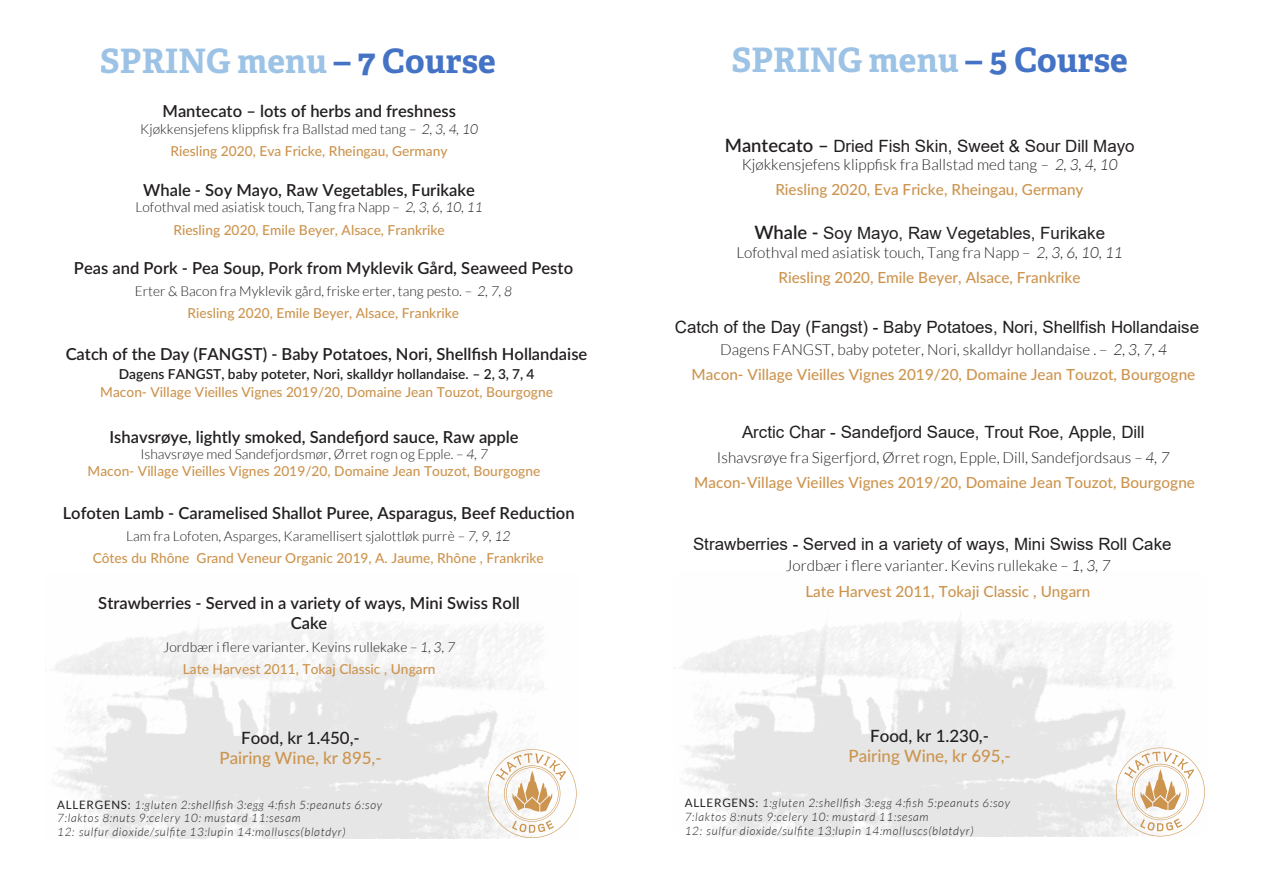
<style>
.page{position:relative;width:1263px;height:893px;background:#fff}
.page>*{position:absolute;margin:0;border:0;box-sizing:border-box;transform-origin:0 0}
.t1{font:700 33.75px "Adelle";color:#9cc2e5}
.t2{font:700 33.6px "Adelle";color:#9cc2e5}
.t3{font:16.95px "Arial";color:#231f20}
.t4{font:500 16.95px/20.2px "Lato";letter-spacing:-.005em;color:#cc944e;text-align:center}
.t5{font:600 16.5px/20px "Lato";color:#231f20;text-align:center}
.t6{font:500 15.3px/24.9px "Lato";color:#cc944e;text-align:center}
.t7{font:300 15.3px/25px "Lato";color:#231f20;text-align:center}
.t8{font:500 13.8px/22.5px "Lato";color:#cc944e;text-align:center}
.t9{font:300 13.8px/22.4px "Lato";color:#231f20;text-align:center}
.t10{font:italic 300 11.55px/13.8px "Lato";letter-spacing:.06em;color:#231f20}
.s1{color:#4472c4}
.s2{font-style:italic}
.s3{font-weight:500;color:#cc944e}
.s4{font-weight:300;color:#231f20}
.s5{font-weight:300;font-style:italic;color:#231f20}
.s6{font-weight:600;color:#231f20}
.s7{color:#231f20}
.s8{font-weight:400;font-style:normal}
.s9{font-family:"Lato";font-weight:600;font-size:18.45px}
</style>
<div class="page">
<img style="left:54px;top:618px;width:490px;height:220px">
<svg style="left:488px;top:749px;width:89px;height:89px"></svg>
<img style="left:673px;top:616px;width:499px;height:220px">
<svg style="left:1116px;top:748px;width:89px;height:88px"></svg>
<p class="t2" style="left:100px;top:39px;width:397px">SPRING menu <span class="s1">– 7 Course</span></p>
<p class="t5" style="left:162px;top:100px;width:295px">Mantecato – lots of herbs and freshness</p>
<p class="t9" style="left:140px;top:118px;width:339px">Kjøkkensjefens klippfisk fra Ballstad med tang – <span class="s2">2, 3, 4, 10<br></span><span class="s3">Riesling 2020, Eva Fricke, Rheingau, Germany</span></p>
<p class="t5" style="left:143px;top:179px;width:333px">Whale - Soy Mayo, Raw Vegetables, Furikake</p>
<p class="t8" style="left:135px;top:196px;width:349px"><span class="s4">Lofothval med asiatisk touch, Tang fra Napp –</span> <span class="s5">2, 3, 6, 10, 11<br></span>Riesling 2020, Emile Beyer, Alsace, Frankrike</p>
<p class="t5" style="left:74px;top:257px;width:501px">Peas and Pork - Pea Soup, Pork from Myklevik Gård, Seaweed Pesto</p>
<p class="t9" style="left:135px;top:280px;width:379px">Erter &amp; Bacon fra Myklevik gård, friske erter, tang pesto. – <span class="s2">2, 7, 8<br></span><span class="s3">Riesling 2020, Emile Beyer, Alsace, Frankrike</span></p>
<p class="t5" style="left:66px;top:344px;width:523px">Catch of the Day (FANGST) - Baby Potatoes, Nori, Shellfish Hollandaise</p>
<p class="t8" style="left:100px;top:365px;width:454px;line-height:17.9px"><span class="s6">Dagens FANGST, baby poteter, Nori, skalldyr hollandaise. – 2, 3, 7, 4<br></span>Macon- Village Vieilles Vignes 2019/20, Domaine Jean Touzot, Bourgogne</p>
<p class="t5" style="left:109px;top:426px;width:411px">Ishavsrøye, lightly smoked, Sandefjord sauce, Raw apple</p>
<p class="t8" style="left:88px;top:445px;width:454px;line-height:16.8px"><span class="s4">Ishavsrøye med Sandefjordsmør, Ørret rogn og Epple. –</span> <span class="s5">4, 7<br></span>Macon- Village Vieilles Vignes 2019/20, Domaine Jean Touzot, Bourgogne</p>
<p class="t5" style="left:63px;top:502px;width:513px">Lofoten Lamb - Caramelised Shallot Puree, Asparagus, Beef Reduction</p>
<p class="t8" style="left:93px;top:524px;width:452px"><span class="s4">Lam fra Lofoten, Asparges, Karamellisert sjalottløk purrè –</span> <span class="s5">7, 9, 12<br></span>Côtes du Rhône Grand Veneur Organic 2019, A. Jaume, Rhône , Frankrike</p>
<p class="t5" style="left:98px;top:593px;width:423px">Strawberries - Served in a variety of ways, Mini Swiss Roll<br>Cake</p>
<p class="t9" style="left:163px;top:635px;width:293px">Jordbær i flere varianter. Kevins rullekake – <span class="s2">1, 3, 7<br></span><span class="s3">Late Harvest 2011, Tokaj Classic , Ungarn</span></p>
<p class="t4" style="left:219px;top:727px;width:164px"><span class="s7">Food, kr 1.450,-<br></span>Pairing Wine, kr 895,-</p>
<p class="t10" style="left:57px;top:798px;width:326px"><span class="s8">ALLERGENS:</span> 1:gluten 2:shellfish 3:egg 4:fish 5:peanuts 6:soy<br>7:laktos 8:nuts 9:celery 10: mustard 11:sesam<br>12: sulfur dioxide/sulfite 13:lupin 14:molluscs(bløtdyr)</p>
<p class="t1" style="left:731px;top:38px;width:398px">SPRING menu <span class="s1">– 5 Course</span></p>
<p class="t3" style="left:725px;top:134px;width:411px"><span class="s9">Mantecato –</span> Dried Fish Skin, Sweet &amp; Sour Dill Mayo</p>
<p class="t7" style="left:742px;top:152px;width:377px">Kjøkkensjefens klippfisk fra Ballstad med tang – <span class="s2">2, 3, 4, 10<br></span><span class="s3">Riesling 2020, Eva Fricke, Rheingau, Germany</span></p>
<p class="t3" style="left:754px;top:221px;width:352px"><span class="s9">Whale -</span> Soy Mayo, Raw Vegetables, Furikake</p>
<p class="t6" style="left:736px;top:239px;width:388px"><span class="s4">Lofothval med asiatisk touch, Tang fra Napp –</span> <span class="s5">2, 3, 6, 10, 11<br></span>Riesling 2020, Emile Beyer, Alsace, Frankrike</p>
<p class="t3" style="left:675px;top:315px;width:526px">Catch of the Day (Fangst) - Baby Potatoes, Nori, Shellfish Hollandaise</p>
<p class="t6" style="left:692px;top:336px;width:505px"><span class="s4">Dagens FANGST, baby poteter, Nori, skalldyr hollandaise . –</span> <span class="s5">2, 3, 7, 4<br></span>Macon- Village Vieilles Vignes 2019/20, Domaine Jean Touzot, Bourgogne</p>
<p class="t3" style="left:742px;top:421px;width:404px">Arctic Char - Sandefjord Sauce, Trout Roe, Apple, Dill</p>
<p class="t6" style="left:694px;top:444px;width:502px"><span class="s4">Ishavsrøye fra Sigerfjord, Ørret rogn, Epple, Dill, Sandefjordsaus –</span> <span class="s5">4, 7<br></span>Macon-Village Vieilles Vignes 2019/20, Domaine Jean Touzot, Bourgogne</p>
<p class="t3" style="left:693px;top:532px;width:480px">Strawberries - Served in a variety of ways, Mini Swiss Roll Cake</p>
<p class="t7" style="left:785px;top:553px;width:326px">Jordbær i flere varianter. Kevins rullekake – <span class="s2">1, 3, 7<br></span><span class="s3">Late Harvest 2011, Tokaji Classic , Ungarn</span></p>
<p class="t4" style="left:848px;top:725px;width:164px"><span class="s7">Food, kr 1.230,-<br></span>Pairing Wine, kr 695,-</p>
<p class="t10" style="left:685px;top:796px;width:327px"><span class="s8">ALLERGENS:</span> 1:gluten 2:shellfish 3:egg 4:fish 5:peanuts 6:soy<br>7:laktos 8:nuts 9:celery 10: mustard 11:sesam<br>12: sulfur dioxide/sulfite 13:lupin 14:molluscs(bløtdyr)</p>
</div>
